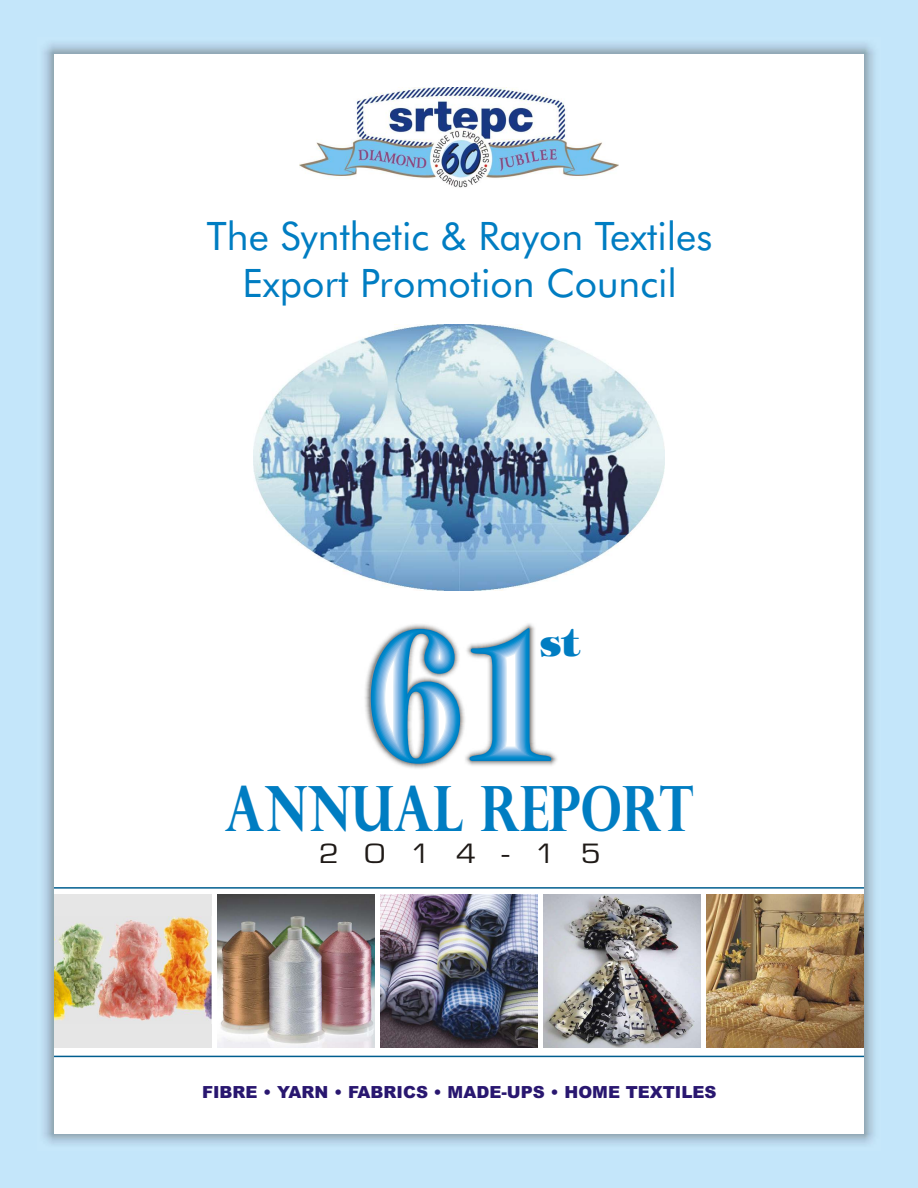
<style>
.page{position:relative;width:918px;height:1188px;background:#c4e6fa}
.page>*{position:absolute;margin:0;border:0;box-sizing:border-box;transform-origin:0 0}
.t1{font:800 181.05px "Tiffany IT Cby BT";color:#007dc2;scale:.74 1}
.t2{font:300 62.4px "Perpetua Titling";color:#007dc2;scale:.8 1}
.t3{font:800 40.05px "Tiffany IT Cby BT";color:#007dc2}
.t4{font:39.15px/47px "Futura BT";color:#007dc2;text-align:center}
.t5{font:29.1px "Eurostile";letter-spacing:.79em;color:#1f1a17;scale:1.12 1}
.t6{font:700 16.65px "Arial MT Black";color:#291770}
</style>
<div class="page">
<img style="left:43px;top:43px;width:832px;height:1101px">
<div style="left:54px;top:54px;width:810px;height:1080px;background:#fff"></div>
<img style="left:300px;top:87px;width:318px;height:101px">
<img style="left:253px;top:325px;width:412px;height:266px">
<img style="left:365px;top:623px;width:192px;height:146px">
<svg style="left:471px;top:629px;width:79px;height:131px"></svg>
<svg style="left:372px;top:630px;width:87px;height:133px"></svg>
<hr style="left:54px;top:887px;width:810px;height:2px;background:#005e8f">
<hr style="left:54px;top:1056px;width:810px;height:1px;background:#005e8f">
<div style="left:54px;top:895px;width:157px;height:153px;background:#e6e6e6"></div>
<img style="left:54px;top:917px;width:157px;height:104px">
<img style="left:217px;top:895px;width:157px;height:153px">
<img style="left:380px;top:895px;width:157px;height:153px">
<img style="left:544px;top:895px;width:157px;height:153px">
<img style="left:707px;top:895px;width:157px;height:153px">
<p class="t4" style="left:207px;top:216px;width:507px">The Synthetic &amp; Rayon Textiles<br>Export Promotion Council</p>
<h1 class="t1" style="left:367px;top:623px;width:261px">61</h1>
<p class="t3" style="left:540px;top:626px;width:41px">st</p>
<h2 class="t2" style="left:225px;top:786px;width:588px">ANNUAL REPORT</h2>
<p class="t5" style="left:319px;top:843px;width:253px">2014-15</p>
<p class="t6" style="left:202px;top:1086px;width:516px">FIBRE • YARN • FABRICS • MADE-UPS • HOME TEXTILES</p>
</div>
